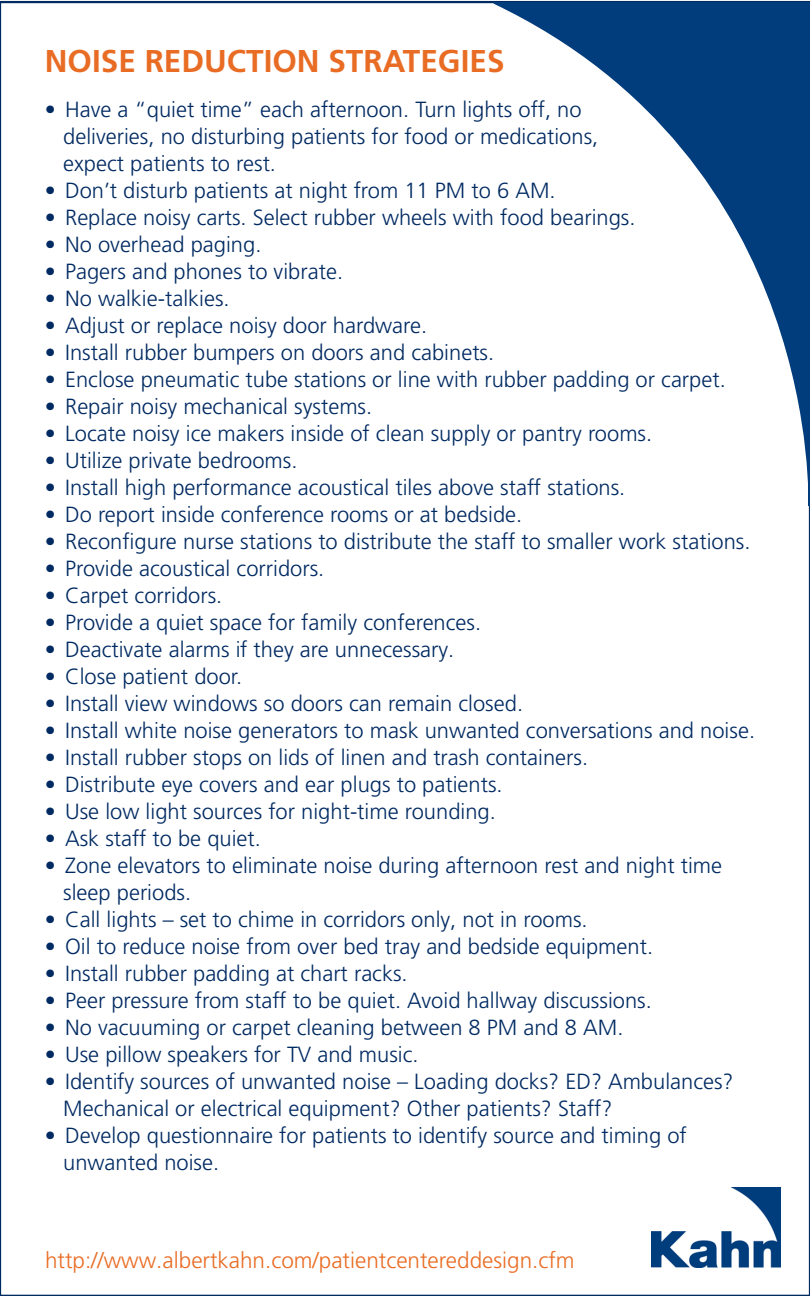
<style>
.page{position:relative;width:810px;height:1296px;background:#fff}
.page>*{position:absolute;margin:0;border:0;box-sizing:border-box;transform-origin:0 0}
.t1{font:700 31.5px "Frutiger LT Pro";color:#e96c24}
.t2{font:300 22.5px "Frutiger LT Pro";color:#e96c24}
.t3{font:300 22.05px/27px "Frutiger LT Pro";color:#002a62}
</style>
<div class="page">
<svg style="left:494px;top:2px;width:316px;height:504px"></svg>
<img style="left:652px;top:1187px;width:129px;height:81px">
<p class="t1" style="left:45px;top:42px;width:461px">NOISE REDUCTION STRATEGIES</p>
<p class="t3" style="left:63px;top:96px;width:537px;text-indent:-18px">• Have a “quiet time” each afternoon. Turn lights off, no deliveries, no disturbing patients for food or medications, expect patients to rest.</p>
<p class="t3" style="left:45px;top:177px;width:512px">• Don’t disturb patients at night from 11 PM to 6 AM.</p>
<p class="t3" style="left:45px;top:204px;width:592px">• Replace noisy carts. Select rubber wheels with food bearings.</p>
<p class="t3" style="left:45px;top:231px;width:218px">• No overhead paging.</p>
<p class="t3" style="left:45px;top:258px;width:300px">• Pagers and phones to vibrate.</p>
<p class="t3" style="left:45px;top:285px;width:186px">• No walkie-talkies.</p>
<p class="t3" style="left:45px;top:312px;width:384px">• Adjust or replace noisy door hardware.</p>
<p class="t3" style="left:45px;top:339px;width:451px">• Install rubber bumpers on doors and cabinets.</p>
<p class="t3" style="left:45px;top:366px;width:682px">• Enclose pneumatic tube stations or line with rubber padding or carpet.</p>
<p class="t3" style="left:45px;top:393px;width:329px">• Repair noisy mechanical systems.</p>
<p class="t3" style="left:45px;top:420px;width:609px">• Locate noisy ice makers inside of clean supply or pantry rooms.</p>
<p class="t3" style="left:45px;top:447px;width:254px">• Utilize private bedrooms.</p>
<p class="t3" style="left:45px;top:474px;width:582px">• Install high performance acoustical tiles above staff stations.</p>
<p class="t3" style="left:45px;top:501px;width:479px">• Do report inside conference rooms or at bedside.</p>
<p class="t3" style="left:45px;top:528px;width:707px">• Reconfigure nurse stations to distribute the staff to smaller work stations.</p>
<p class="t3" style="left:45px;top:555px;width:281px">• Provide acoustical corridors.</p>
<p class="t3" style="left:45px;top:582px;width:179px">• Carpet corridors.</p>
<p class="t3" style="left:45px;top:609px;width:438px">• Provide a quiet space for family conferences.</p>
<p class="t3" style="left:45px;top:636px;width:411px">• Deactivate alarms if they are unnecessary.</p>
<p class="t3" style="left:45px;top:663px;width:199px">• Close patient door.</p>
<p class="t3" style="left:45px;top:690px;width:480px">• Install view windows so doors can remain closed.</p>
<p class="t3" style="left:45px;top:717px;width:712px">• Install white noise generators to mask unwanted conversations and noise.</p>
<p class="t3" style="left:45px;top:744px;width:545px">• Install rubber stops on lids of linen and trash containers.</p>
<p class="t3" style="left:45px;top:771px;width:459px">• Distribute eye covers and ear plugs to patients.</p>
<p class="t3" style="left:45px;top:798px;width:452px">• Use low light sources for night-time rounding.</p>
<p class="t3" style="left:45px;top:825px;width:218px">• Ask staff to be quiet.</p>
<p class="t3" style="left:63px;top:852px;width:660px;text-indent:-18px">• Zone elevators to eliminate noise during afternoon rest and night time sleep periods.</p>
<p class="t3" style="left:45px;top:906px;width:544px">• Call lights – set to chime in corridors only, not in rooms.</p>
<p class="t3" style="left:45px;top:933px;width:610px">• Oil to reduce noise from over bed tray and bedside equipment.</p>
<p class="t3" style="left:45px;top:960px;width:364px">• Install rubber padding at chart racks.</p>
<p class="t3" style="left:45px;top:987px;width:609px">• Peer pressure from staff to be quiet. Avoid hallway discussions.</p>
<p class="t3" style="left:45px;top:1014px;width:580px">• No vacuuming or carpet cleaning between 8 PM and 8 AM.</p>
<p class="t3" style="left:45px;top:1041px;width:375px">• Use pillow speakers for TV and music.</p>
<p class="t3" style="left:63px;top:1068px;width:672px;text-indent:-18px">• Identify sources of unwanted noise – Loading docks? ED? Ambulances?<br>Mechanical or electrical equipment? Other patients? Staff?</p>
<p class="t3" style="left:63px;top:1122px;width:625px;text-indent:-18px">• Develop questionnaire for patients to identify source and timing of unwanted noise.</p>
<p class="t2" style="left:45px;top:1247px;width:531px">http://www.albertkahn.com/patientcentereddesign.cfm</p>
</div>
